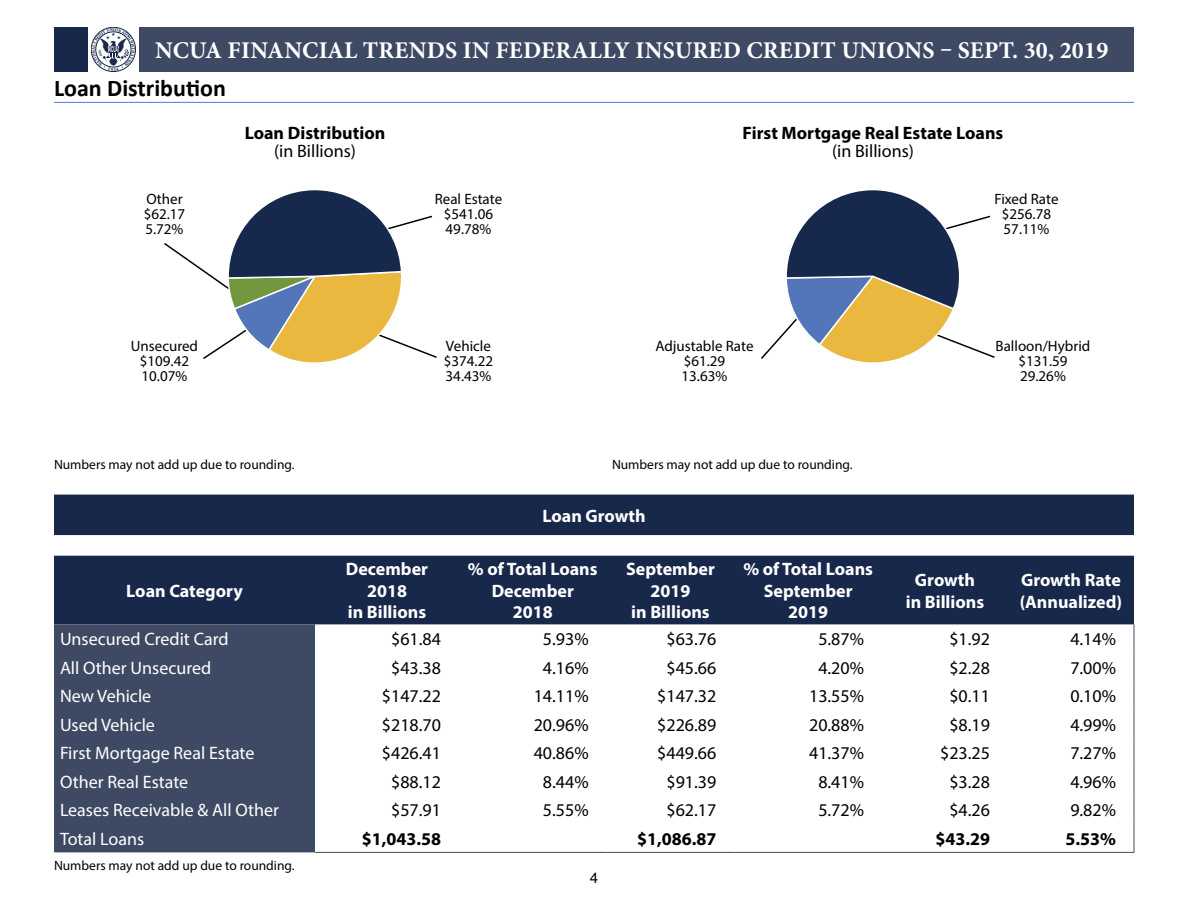
<style>
.page{position:relative;width:1188px;height:918px;background:#fff}
.page>*{position:absolute;margin:0;border:0;box-sizing:border-box;transform-origin:0 0}
.t1{font:700 24px "Minion Pro";letter-spacing:.01em;color:#fff}
.t2{font:700 24px "Calibri";color:#000}
.Data_text_right_alig{font:18px "Myriad Pro";color:#000}
.Chart_Sub_Head_Text{font:700 18px "Myriad Pro";color:#fff}
.Chart_Label_Text_Lef{font:18px "Myriad Pro";color:#fff}
.Data_text_right_alig-2{font:700 18px/18px "Myriad Pro";color:#000;text-align:center}
.Chart_Title_Text{font:700 18px "Myriad Pro";color:#fff}
.t3{font:15px/15px "Myriad Pro";color:#000;text-align:center}
.t4{font:15px "Helvetica";color:#000}
.Footnote{font:13.5px "Myriad Pro";color:#000}
.s1{font-weight:400}
</style>
<div class="page">
<div style="left:54px;top:27px;width:78px;height:45px;background:#18284b"></div>
<div style="left:132px;top:27px;width:1002px;height:45px;background:#3e4a64"></div>
<div style="left:88px;top:26px;width:51px;height:47px;background:linear-gradient(to bottom,#fff,#fff)"></div>
<hr style="left:54px;top:102px;width:1080px;height:1px;background:#497ae4">
<svg style="left:164px;top:190px;width:273px;height:173px"></svg>
<svg style="left:761px;top:190px;width:234px;height:173px"></svg>
<svg style="left:54px;top:495px;width:1080px;height:129px;background:#3c4a67"></svg>
<div style="left:54px;top:624px;width:261px;height:228px;background:#3e4a64"></div>
<svg style="left:1134px;top:624px;width:1px;height:228px"></svg>
<hr style="left:315px;top:852px;width:144px;height:1px;background:#3e4a64">
<hr style="left:459px;top:852px;width:148px;height:1px;background:#3e4a64">
<hr style="left:607px;top:852px;width:127px;height:1px;background:#3e4a64">
<hr style="left:734px;top:852px;width:148px;height:1px;background:#3e4a64">
<hr style="left:882px;top:852px;width:126px;height:1px;background:#3e4a64">
<hr style="left:1008px;top:852px;width:126px;height:1px;background:#3e4a64">
<svg style="left:92px;top:28px;width:43px;height:43px;background:#bec3cc"></svg>
<h1 class="t1" style="left:155px;top:34px;width:955px">NCUA FINANCIAL TRENDS IN FEDERALLY INSURED CREDIT UNIONS – SEPT. 30, 2019</h1>
<p class="t2" style="left:54px;top:73px;width:173px">Loan Distribution</p>
<p class="Data_text_right_alig-2" style="left:245px;top:123px;width:142px">Loan Distribution <span class="s1">(in Billions)</span></p>
<p class="t3" style="left:435px;top:191px;width:69px">Real Estate $541.06<br>49.78%</p>
<p class="Data_text_right_alig-2" style="left:743px;top:123px;width:262px">First Mortgage Real Estate Loans <span class="s1">(in Billions)</span></p>
<p class="t3" style="left:994px;top:191px;width:66px">Fixed Rate $256.78<br>57.11%</p>
<p class="t3" style="left:144px;top:191px;width:43px;text-align:left">Other $62.17<br>5.72%</p>
<p class="t3" style="left:131px;top:338px;width:69px">Unsecured $109.42<br>10.07%</p>
<p class="Footnote" style="left:54px;top:456px;width:242px">Numbers may not add up due to rounding.</p>
<p class="Chart_Sub_Head_Text" style="left:126px;top:579px;width:118px">Loan Category</p>
<p class="t3" style="left:444px;top:338px;width:51px;text-align:left">Vehicle $374.22<br>34.43%</p>
<p class="t3" style="left:655px;top:338px;width:100px">Adjustable Rate $61.29<br>13.63%</p>
<p class="Chart_Sub_Head_Text" style="left:346px;top:557px;width:84px">December</p>
<p class="Chart_Sub_Head_Text" style="left:367px;top:579px;width:41px">2018</p>
<p class="Chart_Sub_Head_Text" style="left:348px;top:601px;width:80px">in Billions</p>
<p class="Footnote" style="left:612px;top:456px;width:242px">Numbers may not add up due to rounding.</p>
<p class="Chart_Title_Text" style="left:542px;top:504px;width:105px">Loan Growth</p>
<p class="Chart_Sub_Head_Text" style="left:468px;top:557px;width:131px">% of Total Loans</p>
<p class="Chart_Sub_Head_Text" style="left:492px;top:579px;width:84px">December</p>
<p class="Chart_Sub_Head_Text" style="left:513px;top:601px;width:41px">2018</p>
<p class="Chart_Sub_Head_Text" style="left:626px;top:557px;width:90px">September</p>
<p class="Chart_Sub_Head_Text" style="left:651px;top:579px;width:41px">2019</p>
<p class="Chart_Sub_Head_Text" style="left:631px;top:601px;width:80px">in Billions</p>
<p class="Chart_Sub_Head_Text" style="left:743px;top:557px;width:131px">% of Total Loans</p>
<p class="Chart_Sub_Head_Text" style="left:764px;top:579px;width:90px">September</p>
<p class="Chart_Sub_Head_Text" style="left:788px;top:601px;width:41px">2019</p>
<p class="t3" style="left:996px;top:338px;width:96px">Balloon/Hybrid $131.59<br>29.26%</p>
<p class="Chart_Sub_Head_Text" style="left:915px;top:568px;width:62px">Growth</p>
<p class="Chart_Sub_Head_Text" style="left:906px;top:590px;width:80px">in Billions</p>
<p class="Chart_Sub_Head_Text" style="left:1021px;top:568px;width:101px">Growth Rate</p>
<p class="Chart_Sub_Head_Text" style="left:1020px;top:590px;width:104px">(Annualized)</p>
<p class="Chart_Label_Text_Lef" style="left:60px;top:628px;width:170px">Unsecured Credit Card</p>
<p class="Data_text_right_alig" style="left:391px;top:628px;width:51px">$61.84</p>
<p class="Data_text_right_alig" style="left:543px;top:628px;width:47px">5.93%</p>
<p class="Data_text_right_alig" style="left:667px;top:628px;width:51px">$63.76</p>
<p class="Data_text_right_alig" style="left:818px;top:628px;width:47px">5.87%</p>
<p class="Data_text_right_alig" style="left:949px;top:628px;width:42px">$1.92</p>
<p class="Data_text_right_alig" style="left:1070px;top:628px;width:47px">4.14%</p>
<p class="Chart_Label_Text_Lef" style="left:60px;top:657px;width:153px">All Other Unsecured</p>
<p class="Data_text_right_alig" style="left:391px;top:657px;width:51px">$43.38</p>
<p class="Data_text_right_alig" style="left:543px;top:657px;width:47px">4.16%</p>
<p class="Data_text_right_alig" style="left:667px;top:657px;width:51px">$45.66</p>
<p class="Data_text_right_alig" style="left:818px;top:657px;width:47px">4.20%</p>
<p class="Data_text_right_alig" style="left:949px;top:657px;width:42px">$2.28</p>
<p class="Data_text_right_alig" style="left:1070px;top:657px;width:47px">7.00%</p>
<p class="Chart_Label_Text_Lef" style="left:60px;top:685px;width:93px">New Vehicle</p>
<p class="Data_text_right_alig" style="left:382px;top:685px;width:61px">$147.22</p>
<p class="Data_text_right_alig" style="left:534px;top:685px;width:56px">14.11%</p>
<p class="Data_text_right_alig" style="left:657px;top:685px;width:61px">$147.32</p>
<p class="Data_text_right_alig" style="left:809px;top:685px;width:56px">13.55%</p>
<p class="Data_text_right_alig" style="left:949px;top:685px;width:42px">$0.11</p>
<p class="Data_text_right_alig" style="left:1070px;top:685px;width:47px">0.10%</p>
<p class="Chart_Label_Text_Lef" style="left:60px;top:714px;width:97px">Used Vehicle</p>
<p class="Data_text_right_alig" style="left:382px;top:714px;width:61px">$218.70</p>
<p class="Data_text_right_alig" style="left:534px;top:714px;width:56px">20.96%</p>
<p class="Data_text_right_alig" style="left:657px;top:714px;width:61px">$226.89</p>
<p class="Data_text_right_alig" style="left:809px;top:714px;width:56px">20.88%</p>
<p class="Data_text_right_alig" style="left:949px;top:714px;width:42px">$8.19</p>
<p class="Data_text_right_alig" style="left:1070px;top:714px;width:47px">4.99%</p>
<p class="Chart_Label_Text_Lef" style="left:60px;top:742px;width:196px">First Mortgage Real Estate</p>
<p class="Data_text_right_alig" style="left:382px;top:742px;width:61px">$426.41</p>
<p class="Data_text_right_alig" style="left:534px;top:742px;width:56px">40.86%</p>
<p class="Data_text_right_alig" style="left:657px;top:742px;width:61px">$449.66</p>
<p class="Data_text_right_alig" style="left:809px;top:742px;width:56px">41.37%</p>
<p class="Data_text_right_alig" style="left:940px;top:742px;width:51px">$23.25</p>
<p class="Data_text_right_alig" style="left:1070px;top:742px;width:47px">7.27%</p>
<p class="Chart_Label_Text_Lef" style="left:60px;top:771px;width:130px">Other Real Estate</p>
<p class="Data_text_right_alig" style="left:391px;top:771px;width:51px">$88.12</p>
<p class="Data_text_right_alig" style="left:543px;top:771px;width:47px">8.44%</p>
<p class="Data_text_right_alig" style="left:667px;top:771px;width:51px">$91.39</p>
<p class="Data_text_right_alig" style="left:818px;top:771px;width:47px">8.41%</p>
<p class="Data_text_right_alig" style="left:949px;top:771px;width:42px">$3.28</p>
<p class="Data_text_right_alig" style="left:1070px;top:771px;width:47px">4.96%</p>
<p class="Chart_Label_Text_Lef" style="left:60px;top:799px;width:221px">Leases Receivable &amp; All Other</p>
<p class="Data_text_right_alig" style="left:391px;top:799px;width:51px">$57.91</p>
<p class="Data_text_right_alig" style="left:543px;top:799px;width:47px">5.55%</p>
<p class="Data_text_right_alig" style="left:667px;top:799px;width:51px">$62.17</p>
<p class="Data_text_right_alig" style="left:818px;top:799px;width:47px">5.72%</p>
<p class="Data_text_right_alig" style="left:949px;top:799px;width:42px">$4.26</p>
<p class="Data_text_right_alig" style="left:1070px;top:799px;width:47px">9.82%</p>
<p class="Chart_Label_Text_Lef" style="left:60px;top:828px;width:86px">Total Loans</p>
<p class="Data_text_right_alig-2" style="left:362px;top:829px;width:81px">$1,043.58</p>
<p class="Data_text_right_alig-2" style="left:637px;top:829px;width:81px">$1,086.87</p>
<p class="Data_text_right_alig-2" style="left:935px;top:829px;width:56px">$43.29</p>
<p class="Data_text_right_alig-2" style="left:1066px;top:829px;width:52px">5.53%</p>
<p class="Footnote" style="left:54px;top:858px;width:242px">Numbers may not add up due to rounding.</p>
<p class="t4" style="left:590px;top:866px;width:10px">4</p>
</div>
